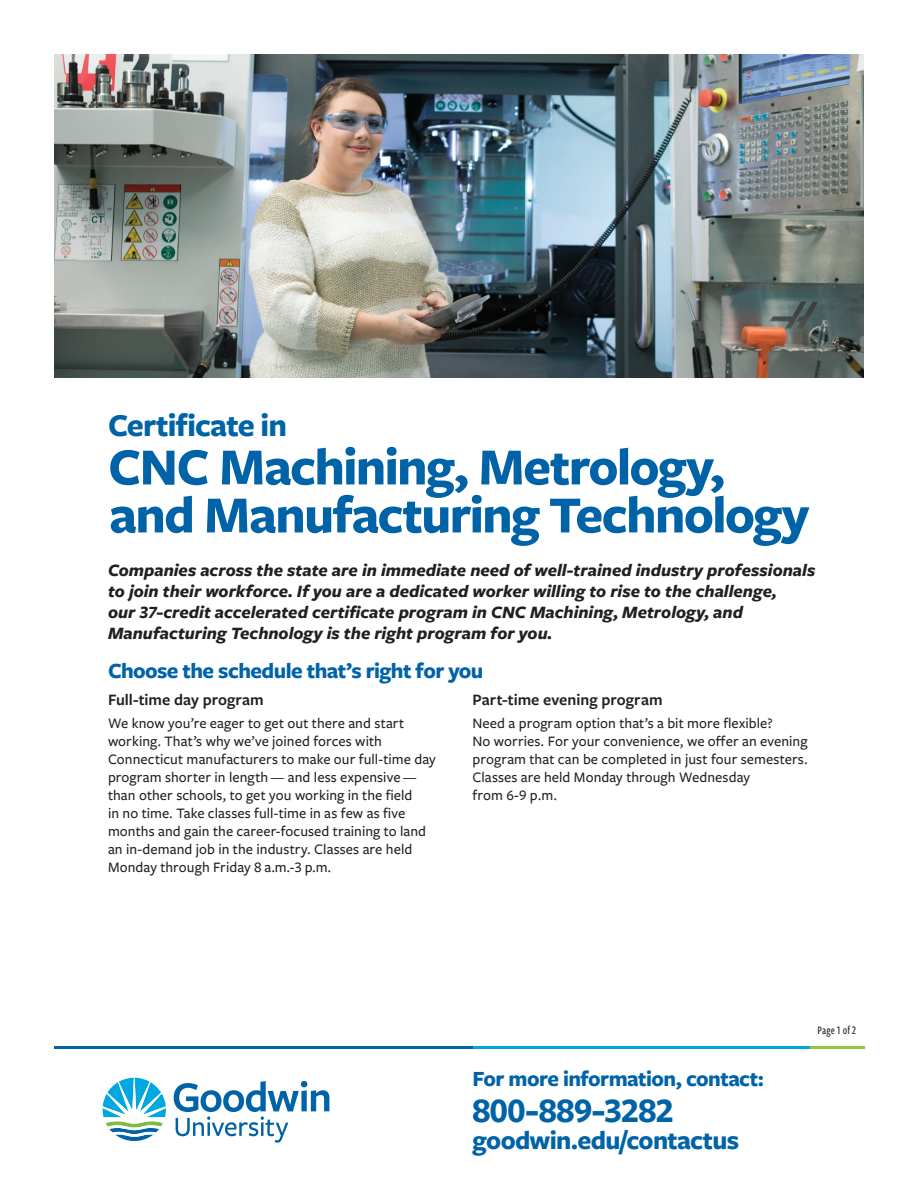
<style>
.page{position:relative;width:918px;height:1188px;background:#fff}
.page>*{position:absolute;margin:0;border:0;box-sizing:border-box;transform-origin:0 0}
.t1{font:700 54px/48px "Freight Sans Pro";letter-spacing:-.03em;color:#0163a7}
.t2{font:700 36px "Freight Sans Pro";letter-spacing:-.015em;color:#0163a7}
.t3{font:700 33px "Freight Sans Pro";letter-spacing:-.025em;color:#0163a7}
.t4{font:700 27px "Freight Sans Pro";letter-spacing:-.025em;color:#0163a7}
.t5{font:700 22.5px "Freight Sans Pro";letter-spacing:-.025em;color:#0163a7}
.t6{font:italic 700 18px/21px "Freight Sans Pro";color:#231f20}
.t7{font:600 16.5px "Freight Sans Pro";color:#231f20}
.t8{font:500 15px/18px "Freight Sans Pro";letter-spacing:.005em;color:#231f20}
.t9{font:500 12px "Freight Sans Cmp Pro";letter-spacing:.01em;color:#231f20}
</style>
<div class="page">
<hr style="left:472px;top:1046px;width:338px;height:3px;background:#00a7e0">
<hr style="left:54px;top:1046px;width:418px;height:3px;background:#0163a7">
<hr style="left:810px;top:1046px;width:55px;height:3px;background:#93c83d">
<svg style="left:174px;top:1081px;width:155px;height:62px"></svg>
<svg style="left:103px;top:1078px;width:63px;height:63px"></svg>
<img style="left:54px;top:54px;width:810px;height:324px">
<h3 class="t3" style="left:108px;top:403px;width:180px">Certificate in</h3>
<h1 class="t1" style="left:108px;top:441px;width:703px">CNC Machining, Metrology, and Manufacturing Technology</h1>
<p class="t6" style="left:108px;top:559px;width:709px">Companies across the state are in immediate need of well-trained industry professionals to join their workforce. If you are a dedicated worker willing to rise to the challenge,<br>our 37-credit accelerated certificate program in CNC Machining, Metrology, and Manufacturing Technology is the right program for you.</p>
<h3 class="t5" style="left:108px;top:655px;width:377px">Choose the schedule that’s right for you</h3>
<p class="t7" style="left:108px;top:689px;width:157px">Full-time day program</p>
<p class="t8" style="left:108px;top:713px;width:329px">We know you’re eager to get out there and start working. That’s why we’ve joined forces with Connecticut manufacturers to make our full-time day program shorter in length — and less expensive — than other schools, to get you working in the field<br>in no time. Take classes full-time in as few as five months and gain the career-focused training to land an in-demand job in the industry. Classes are held Monday through Friday 8 a.m.-3 p.m.</p>
<p class="t7" style="left:472px;top:689px;width:192px">Part-time evening program</p>
<p class="t8" style="left:472px;top:713px;width:337px">Need a program option that’s a bit more flexible?<br>No worries. For your convenience, we offer an evening program that can be completed in just four semesters.<br>Classes are held Monday through Wednesday<br>from 6-9 p.m.</p>
<h3 class="t5" style="left:472px;top:1063px;width:293px">For more information, contact:</h3>
<h2 class="t2" style="left:472px;top:1085px;width:203px">800-889-3282</h2>
<h3 class="t4" style="left:472px;top:1121px;width:268px">goodwin.edu/contactus</h3>
<p class="t9" style="left:818px;top:1022px;width:40px">Page 1 of 2</p>
</div>
